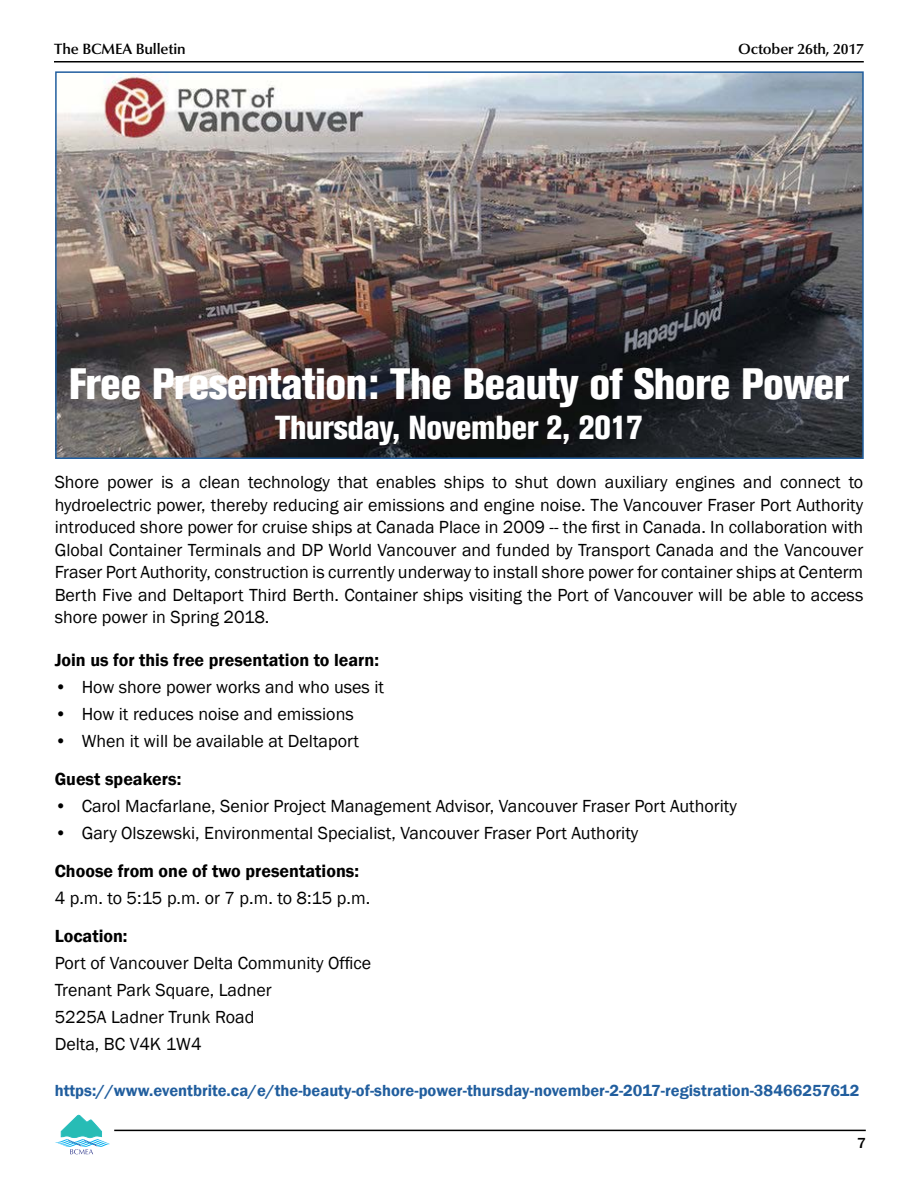
<style>
.page{position:relative;width:918px;height:1188px;background:#fff}
.page>*{position:absolute;margin:0;border:0;box-sizing:border-box;transform-origin:0 0}
.t1{font:43.5px "Akzidenz Grotesk BQ X Bd Cnd Alt";letter-spacing:-.015em;color:#fff}
.t2{font:33px "Akzidenz Grotesk BQ X Bd Cnd Alt";letter-spacing:-.015em;color:#fff}
.t3{font:18px/22.5px "Franklin Gothic";color:#000;text-align:justify}
.t4{font:600 18px "Franklin Gothic";color:#000}
.t5{font:600 16.5px "Franklin Gothic";color:#215e9e}
.t6{font:600 15px "Optima LT Std";letter-spacing:-.01em;color:#000}
.t7{font:500 15px "Franklin Gothic";color:#000}
</style>
<div class="page">
<hr style="left:54px;top:61px;width:810px;height:2px;background:#000">
<svg style="left:55px;top:1115px;width:55px;height:39px"></svg>
<hr style="left:114px;top:1130px;width:752px;height:1px;background:#000">
<img style="left:58px;top:74px;width:803px;height:382px">
<div style="left:55px;top:71px;width:809px;height:388px;border:2px solid #215e9e"></div>
<p class="t6" style="left:54px;top:40px;width:133px">The BCMEA Bulletin</p>
<p class="t6" style="left:738px;top:40px;width:127px">October 26th, 2017</p>
<h1 class="t1" style="left:69px;top:359px;width:782px">Free Presentation: The Beauty of Shore Power</h1>
<h2 class="t2" style="left:275px;top:408px;width:370px">Thursday, November 2, 2017</h2>
<p class="t3" style="left:55px;top:471px;width:810px">Shore power is a clean technology that enables ships to shut down auxiliary engines and connect to hydroelectric power, thereby reducing air emissions and engine noise. The Vancouver Fraser Port Authority introduced shore power for cruise ships at Canada Place in 2009 -- the first in Canada. In collaboration with Global Container Terminals and DP World Vancouver and funded by Transport Canada and the Vancouver Fraser Port Authority, construction is currently underway to install shore power for container ships at Centerm Berth Five and Deltaport Third Berth. Container ships visiting the Port of Vancouver will be able to access shore power in Spring 2018.</p>
<p class="t4" style="left:55px;top:649px;width:326px">Join us for this free presentation to learn:</p>
<p class="t3" style="left:55px;top:676px;width:331px">• How shore power works and who uses it</p>
<p class="t3" style="left:55px;top:703px;width:301px">• How it reduces noise and emissions</p>
<p class="t3" style="left:55px;top:730px;width:306px">• When it will be available at Deltaport</p>
<p class="t4" style="left:55px;top:768px;width:128px">Guest speakers:</p>
<p class="t3" style="left:55px;top:795px;width:684px">• Carol Macfarlane, Senior Project Management Advisor, Vancouver Fraser Port Authority</p>
<p class="t3" style="left:55px;top:822px;width:585px">• Gary Olszewski, Environmental Specialist, Vancouver Fraser Port Authority</p>
<p class="t4" style="left:55px;top:860px;width:306px">Choose from one of two presentations:</p>
<p class="t3" style="left:55px;top:887px;width:317px">4 p.m. to 5:15 p.m. or 7 p.m. to 8:15 p.m.</p>
<p class="t4" style="left:55px;top:925px;width:74px">Location:</p>
<p class="t3" style="left:55px;top:950px;width:318px;line-height:27px;text-align:left">Port of Vancouver Delta Community Office<br>Trenant Park Square, Ladner<br>5225A Ladner Trunk Road<br>Delta, BC V4K 1W4</p>
<p class="t5" style="left:55px;top:1081px;width:806px">https://www.eventbrite.ca/e/the-beauty-of-shore-power-thursday-november-2-2017-registration-38466257612</p>
<p class="t7" style="left:857px;top:1134px;width:10px">7</p>
</div>
